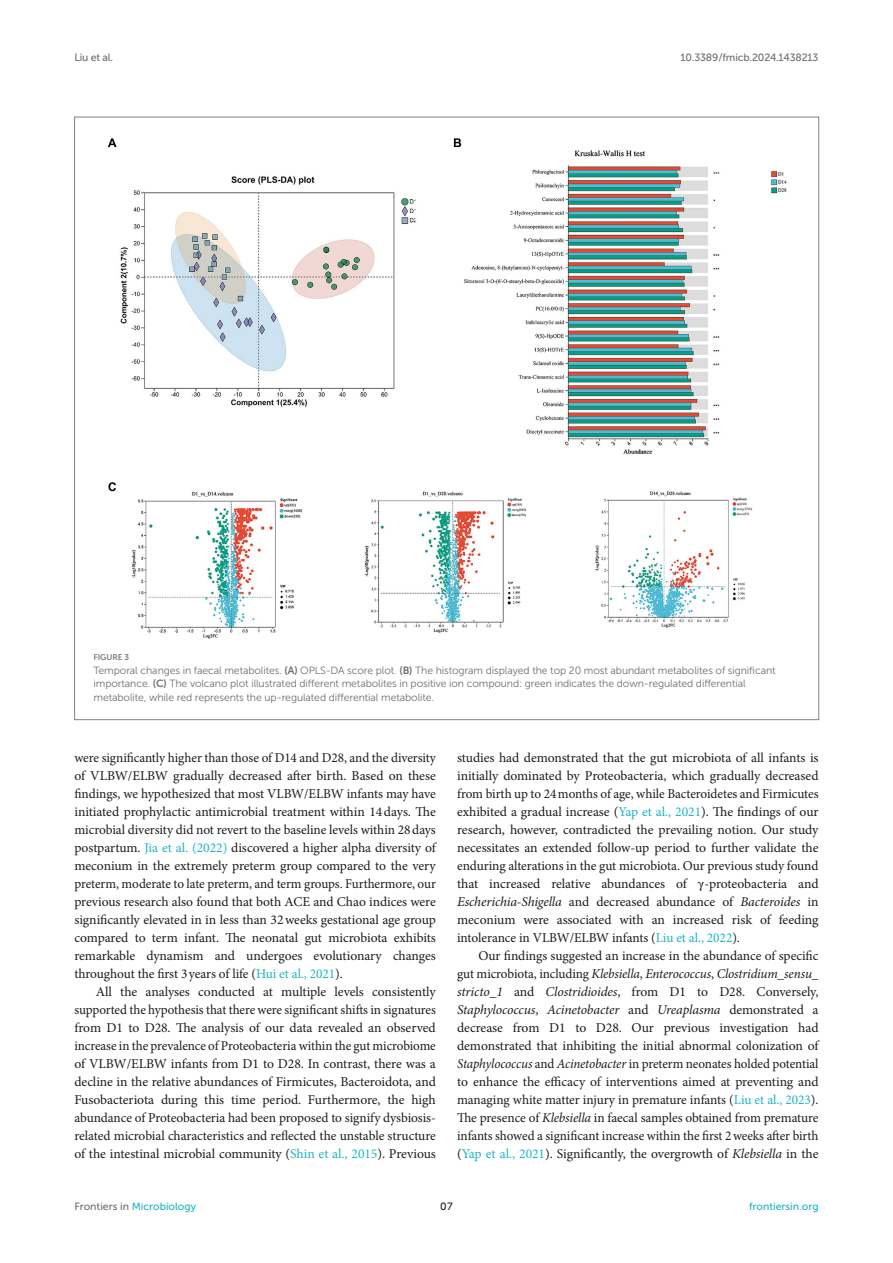
<style>
.page{position:relative;width:893px;height:1263px;background:#fff}
.page>*{position:absolute;margin:0;border:0;box-sizing:border-box;transform-origin:0 0}
.TEXT{font:13.5px/18px "Minion Pro";letter-spacing:-.005em;color:#1b1c1b;text-align:justify}
.FIG_LEG{font:10.5px/13.5px "Museo Sans 300";letter-spacing:-.01em;color:#706f70}
.t1{font:10.5px "Museo Sans 500";color:#1db5c3}
.t2{font:10.5px "Museo Sans 500";letter-spacing:-.015em;color:#706f70}
.t3{font:10.5px "Museo Sans 500";color:#1b1c1b}
.FIG_HD{font:8.25px "Museo Sans 700";letter-spacing:-.01em;color:#7e7f7f}
.s1{font-family:"Museo Sans 700"}
.s2{color:#1db5c3}
.s3{font-family:"STIX General"}
.s4{font-style:italic}
.s5{color:#706f70}
</style>
<div class="page">
<img style="left:108px;top:138px;width:679px;height:501px">
<p class="t2" style="left:74px;top:51px;width:40px">Liu et al.</p>
<p class="t2" style="left:681px;top:51px;width:139px">10.3389/fmicb.2024.1438213</p>
<p class="FIG_HD" style="left:94px;top:653px;width:37px">FIGURE 3</p>
<p class="FIG_LEG" style="left:94px;top:663px;width:684px">Temporal changes in faecal metabolites. <span class="s1">(A)</span> OPLS-DA score plot. <span class="s1">(B)</span> The histogram displayed the top 20 most abundant metabolites of significant importance. <span class="s1">(C)</span> The volcano plot illustrated different metabolites in positive ion compound: green indicates the down-regulated differential metabolite, while red represents the up-regulated differential metabolite.</p>
<p class="TEXT" style="left:74px;top:749px;width:363px">were significantly higher than those of D14 and D28, and the diversity of VLBW/ELBW gradually decreased after birth. Based on these findings, we hypothesized that most VLBW/ELBW infants may have initiated prophylactic antimicrobial treatment within 14days. The microbial diversity did not revert to the baseline levels within 28days postpartum. <span class="s2">Jia et al. (2022)</span> discovered a higher alpha diversity of meconium in the extremely preterm group compared to the very preterm, moderate to late preterm, and term groups. Furthermore, our previous research also found that both ACE and Chao indices were significantly elevated in in less than 32weeks gestational age group compared to term infant. The neonatal gut microbiota exhibits remarkable dynamism and undergoes evolutionary changes throughout the first 3years of life (<span class="s2">Hui et al., 2021</span>).</p>
<p class="TEXT" style="left:74px;top:983px;width:363px;text-indent:21px">All the analyses conducted at multiple levels consistently supported the hypothesis that there were significant shifts in signatures from D1 to D28. The analysis of our data revealed an observed increase in the prevalence of Proteobacteria within the gut microbiome of VLBW/ELBW infants from D1 to D28. In contrast, there was a decline in the relative abundances of Firmicutes, Bacteroidota, and Fusobacteriota during this time period. Furthermore, the high abundance of Proteobacteria had been proposed to signify dysbiosis&shy;related microbial characteristics and reflected the unstable structure of the intestinal microbial community (<span class="s2">Shin et al., 2015</span>). Previous</p>
<p class="TEXT" style="left:457px;top:749px;width:363px">studies had demonstrated that the gut microbiota of all infants is initially dominated by Proteobacteria, which gradually decreased from birth up to 24months of age, while Bacteroidetes and Firmicutes exhibited a gradual increase (<span class="s2">Yap et al., 2021</span>). The findings of our research, however, contradicted the prevailing notion. Our study necessitates an extended follow-up period to further validate the enduring alterations in the gut microbiota. Our previous study found that increased relative abundances of <span class="s3">γ</span>-proteobacteria and <span class="s4">Escherichia-Shigella</span> and decreased abundance of <span class="s4">Bacteroides</span> in meconium were associated with an increased risk of feeding intolerance in VLBW/ELBW infants (<span class="s2">Liu et al., 2022</span>).</p>
<p class="TEXT" style="left:457px;top:947px;width:363px;text-indent:21px">Our findings suggested an increase in the abundance of specific gut microbiota, including <span class="s4">Klebsiella</span>, <span class="s4">Enterococcus</span>, <span class="s4">Clostridium_sensu_ stricto_1</span> and <span class="s4">Clostridioides</span>, from D1 to D28. Conversely, <span class="s4">Staphylococcus</span>, <span class="s4">Acinetobacter</span> and <span class="s4">Ureaplasma</span> demonstrated a decrease from D1 to D28. Our previous investigation had demonstrated that inhibiting the initial abnormal colonization of <span class="s4">Staphylococcus</span> and <span class="s4">Acinetobacter</span> in preterm neonates holded potential to enhance the efficacy of interventions aimed at preventing and managing white matter injury in premature infants (<span class="s2">Liu et al., 2023</span>).<br>The presence of <span class="s4">Klebsiella</span> in faecal samples obtained from premature infants showed a significant increase within the first 2weeks after birth (<span class="s2">Yap et al., 2021</span>). Significantly, the overgrowth of <span class="s4">Klebsiella</span> in the</p>
<p class="t1" style="left:74px;top:1200px;width:123px"><span class="s5">Frontiers in</span> Microbiology</p>
<p class="t3" style="left:440px;top:1200px;width:14px">07</p>
<p class="t1" style="left:749px;top:1200px;width:71px">frontiersin.org</p>
</div>
